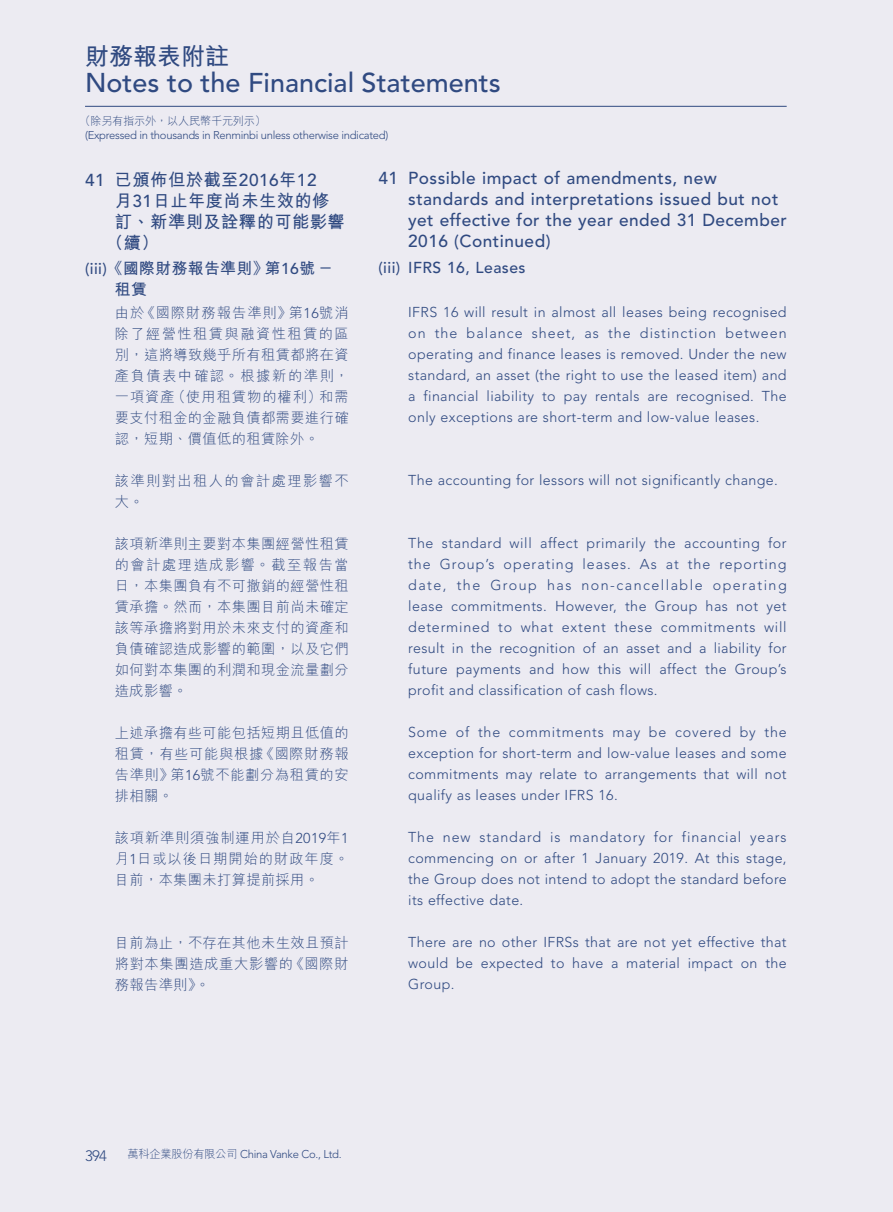
<style>
.page{position:relative;width:893px;height:1212px;background:#ecebf2}
.page>*{position:absolute;margin:0;border:0;box-sizing:border-box;transform-origin:0 0}
.t1{font:500 27px "Avenir LT Std";color:#304a81}
.t2{font:700 24px "M Hei HK";color:#304a81}
.t3{font:500 17.25px/21px "Avenir LT Std";letter-spacing:.03em;color:#304a81}
.t4{font:700 17.25px "M Hei HK";letter-spacing:.03em;color:#304a81}
.t5{font:700 15.75px/21px "M Hei HK";letter-spacing:.03em;color:#304a81}
.t6{font:500 15.75px "Avenir LT Std";letter-spacing:.03em;color:#304a81}
.t7{font:300 15px "Avenir LT Std";color:#304a81}
.t8{font:300 14.25px/21px "Avenir LT Std";letter-spacing:.025em;color:#304a81;text-align:justify}
.t9{font:300 14.25px/21px "M Hei HK";letter-spacing:.03em;color:#304a81;text-align:justify}
.t10{font:300 14.25px/21px "M Hei HK";letter-spacing:.1em;color:#304a81}
.t11{font:300 11.25px "Avenir LT Std";letter-spacing:-.025em;color:#304a81}
.t12{font:300 11.25px "M Hei HK";letter-spacing:-.025em;color:#304a81}
.s1{font-family:"M Hei HK";font-weight:700}
.s2{font-family:"Avenir LT Std";font-weight:500}
.s3{font-family:"Avenir LT Std"}
.s4{font-family:"M Hei HK"}
</style>
<div class="page">
<hr style="left:85px;top:106px;width:702px;height:1px;background:#304a81">
<h2 class="t2" style="left:85px;top:39px;width:145px">財務報表附註</h2>
<h1 class="t1" style="left:85px;top:67px;width:417px">Notes to the Financial Statements</h1>
<p class="t12" style="left:79px;top:113px;width:188px">（除另有指示外，以人民幣千元列示）</p>
<p class="t11" style="left:85px;top:129px;width:305px">(Expressed in thousands in Renminbi unless otherwise indicated)</p>
<p class="t3" style="left:85px;top:169px;width:233px">41 <span class="s1">已頒佈但於截至</span>2016<span class="s1">年</span>12</p>
<p class="t4" style="left:115px;top:188px;width:216px">月<span class="s2">31</span>日止年度尚未生效的修</p>
<p class="t4" style="left:115px;top:209px;width:232px">訂、新準則及詮釋的可能影響</p>
<p class="t4" style="left:106px;top:230px;width:54px">（續）</p>
<p class="t5" style="left:115px;top:256px;width:220px;text-indent:-30px"><span class="s2">(iii)</span> 《國際財務報告準則》第<span class="s2">16</span>號－租賃</p>
<p class="t9" style="left:115px;top:302px;width:235px">由於《國際財務報告準則》第<span class="s3">16</span>號消除了經營性租賃與融資性租賃的區別，這將導致幾乎所有租賃都將在資產負債表中確認。根據新的準則，一項資產（使用租賃物的權利）和需要支付租金的金融負債都需要進行確認，短期、價值低的租賃除外。</p>
<p class="t10" style="left:115px;top:470px;width:235px">該準則對出租人的會計處理影響不大。</p>
<p class="t9" style="left:115px;top:533px;width:235px">該項新準則主要對本集團經營性租賃的會計處理造成影響。截至報告當日，本集團負有不可撤銷的經營性租賃承擔。然而，本集團目前尚未確定該等承擔將對用於未來支付的資產和負債確認造成影響的範圍，以及它們如何對本集團的利潤和現金流量劃分造成影響。</p>
<p class="t9" style="left:115px;top:722px;width:235px">上述承擔有些可能包括短期且低值的租賃，有些可能與根據《國際財務報告準則》第<span class="s3">16</span>號不能劃分為租賃的安排相關。</p>
<p class="t9" style="left:115px;top:827px;width:235px">該項新準則須強制運用於自<span class="s3">2019</span>年<span class="s3">1</span>月<span class="s3">1</span>日或以後日期開始的財政年度。目前，本集團未打算提前採用。</p>
<p class="t9" style="left:115px;top:932px;width:235px">目前為止，不存在其他未生效且預計將對本集團造成重大影響的《國際財務報告準則》。</p>
<p class="t3" style="left:408px;top:168px;width:380px;text-indent:-30px">41 Possible impact of amendments, new standards and interpretations issued but not yet effective for the year ended 31 December 2016 (Continued)</p>
<p class="t6" style="left:378px;top:258px;width:149px">(iii) IFRS 16, Leases</p>
<p class="t8" style="left:408px;top:301px;width:380px">IFRS 16 will result in almost all leases being recognised on the balance sheet, as the distinction between operating and finance leases is removed. Under the new standard, an asset (the right to use the leased item) and a financial liability to pay rentals are recognised. The only exceptions are short-term and low-value leases.</p>
<p class="t8" style="left:408px;top:469px;width:371px">The accounting for lessors will not significantly change.</p>
<p class="t8" style="left:408px;top:532px;width:380px">The standard will affect primarily the accounting for the Group’s operating leases. As at the reporting date, the Group has non-cancellable operating lease commitments. However, the Group has not yet determined to what extent these commitments will result in the recognition of an asset and a liability for future payments and how this will affect the Group’s profit and classification of cash flows.</p>
<p class="t8" style="left:408px;top:721px;width:380px">Some of the commitments may be covered by the exception for short-term and low-value leases and some commitments may relate to arrangements that will not qualify as leases under IFRS 16.</p>
<p class="t8" style="left:408px;top:826px;width:380px">The new standard is mandatory for financial years commencing on or after 1 January 2019. At this stage, the Group does not intend to adopt the standard before its effective date.</p>
<p class="t8" style="left:408px;top:931px;width:380px">There are no other IFRSs that are not yet effective that would be expected to have a material impact on the Group.</p>
<p class="t7" style="left:85px;top:1147px;width:23px">394</p>
<p class="t11" style="left:128px;top:1148px;width:216px"><span class="s4">萬科企業股份有限公司</span> China Vanke Co., Ltd.</p>
</div>
